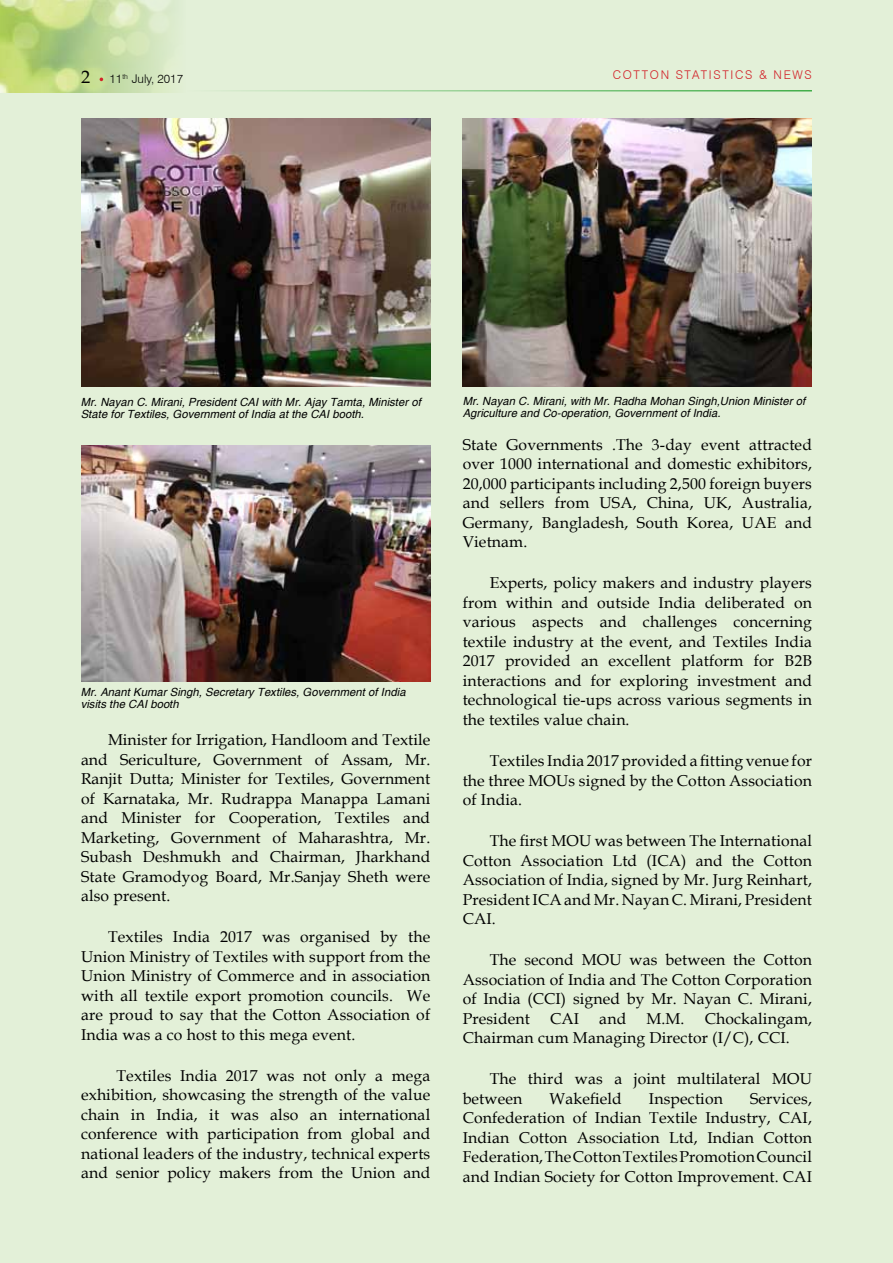
<style>
.page{position:relative;width:893px;height:1263px;background:#e3f0d8}
.page>*{position:absolute;margin:0;border:0;box-sizing:border-box;transform-origin:0 0}
.t1{font:18px "Book Antiqua";color:#000}
.t2{font:15.75px/19.5px "Book Antiqua";letter-spacing:.01em;color:#000;text-align:justify}
.t3{font:300 12px "Swiss 721 BT";letter-spacing:.14em;color:#d2232a}
.t4{font:300 12px "Swiss 721 BT";color:#000}
.t5{font:italic 11.25px/12px "Helvetica";letter-spacing:.005em;color:#000}
</style>
<div class="page">
<img style="left:0;top:0;width:175px;height:93px">
<hr style="left:186px;top:90px;width:626px;height:2px;background:#41ad49">
<img style="left:463px;top:119px;width:349px;height:268px">
<img style="left:81px;top:119px;width:349px;height:268px">
<img style="left:81px;top:446px;width:349px;height:235px">
<p class="t1" style="left:81px;top:64px;width:10px">2</p>
<p class="t3" style="left:613px;top:67px;width:132px">COTTON STATISTICS</p>
<p class="t3" style="left:759px;top:67px;width:53px">&amp; N EWS</p>
<p class="t4" style="left:110px;top:71px;width:75px">11<sup>TH</sup> JULY, 2017</p>
<p class="t5" style="left:81px;top:397px;width:342px">Mr. Nayan C. Mirani, President CAI with Mr. Ajay Tamta, Minister of<br>State for Textiles, Government of India at the CAI booth.</p>
<p class="t5" style="left:463px;top:395px;width:344px">Mr. Nayan C. Mirani, with Mr. Radha Mohan Singh,Union Minister of<br>Agriculture and Co-operation, Government of India.</p>
<p class="t5" style="left:81px;top:687px;width:326px">Mr. Anant Kumar Singh, Secretary Textiles, Government of India visits the CAI booth</p>
<p class="t2" style="left:81px;top:730px;width:351px;text-indent:27px">Minister for Irrigation, Handloom and Textile and Sericulture, Government of Assam, Mr.<br>Ranjit Dutta; Minister for Textiles, Government of Karnataka, Mr. Rudrappa Manappa Lamani and Minister for Cooperation, Textiles and Marketing, Government of Maharashtra, Mr.<br>Subash Deshmukh and Chairman, Jharkhand State Gramodyog Board, Mr.Sanjay Sheth were also present.</p>
<p class="t2" style="left:81px;top:927px;width:351px;text-indent:27px">Textiles India 2017 was organised by the Union Ministry of Textiles with support from the Union Ministry of Commerce and in association with all textile export promotion councils. We are proud to say that the Cotton Association of India was a co host to this mega event.</p>
<p class="t2" style="left:81px;top:1065px;width:351px;text-indent:35px">Textiles India 2017 was not only a mega exhibition, showcasing the strength of the value chain in India, it was also an international conference with participation from global and national leaders of the industry, technical experts and senior policy makers from the Union and</p>
<p class="t2" style="left:463px;top:434px;width:351px">State Governments .The 3-day event attracted over 1000 international and domestic exhibitors, 20,000 participants including 2,500 foreign buyers and sellers from USA, China, UK, Australia, Germany, Bangladesh, South Korea, UAE and Vietnam.</p>
<p class="t2" style="left:463px;top:573px;width:351px;text-indent:27px">Experts, policy makers and industry players from within and outside India deliberated on various aspects and challenges concerning textile industry at the event, and Textiles India 2017 provided an excellent platform for B2B interactions and for exploring investment and technological tie-ups across various segments in the textiles value chain.</p>
<p class="t2" style="left:463px;top:751px;width:351px;text-indent:27px">Textiles India 2017 provided a fitting venue for the three MOUs signed by the Cotton Association of India.</p>
<p class="t2" style="left:463px;top:831px;width:351px;text-indent:27px">The first MOU was between The International Cotton Association Ltd (ICA) and the Cotton Association of India, signed by Mr. Jurg Reinhart, President ICA and Mr. Nayan C. Mirani, President CAI.</p>
<p class="t2" style="left:463px;top:950px;width:351px;text-indent:27px">The second MOU was between the Cotton Association of India and The Cotton Corporation of India (CCI) signed by Mr. Nayan C. Mirani, President</p>
<p class="t2" style="left:463px;top:1008px;width:351px;text-indent:242px">Chockalingam,<br>Chairman cum Managing Director (I/C), CCI.</p>
<p class="t2" style="left:463px;top:1069px;width:351px;text-indent:27px">The third was a joint multilateral MOU between</p>
<p class="t2" style="left:550px;top:1008px;width:31px">CAI</p>
<p class="t2" style="left:599px;top:1008px;width:28px">and</p>
<p class="t2" style="left:646px;top:1008px;width:40px">M.M.</p>
<p class="t2" style="left:549px;top:1088px;width:74px">Wakefield</p>
<p class="t2" style="left:649px;top:1088px;width:76px">Inspection</p>
<p class="t2" style="left:463px;top:1088px;width:351px;text-indent:287px">Services, Confederation of Indian Textile Industry, CAI, Indian Cotton Association Ltd, Indian Cotton Federation, The Cotton Textiles Promotion Council and Indian Society for Cotton Improvement. CAI</p>
</div>
